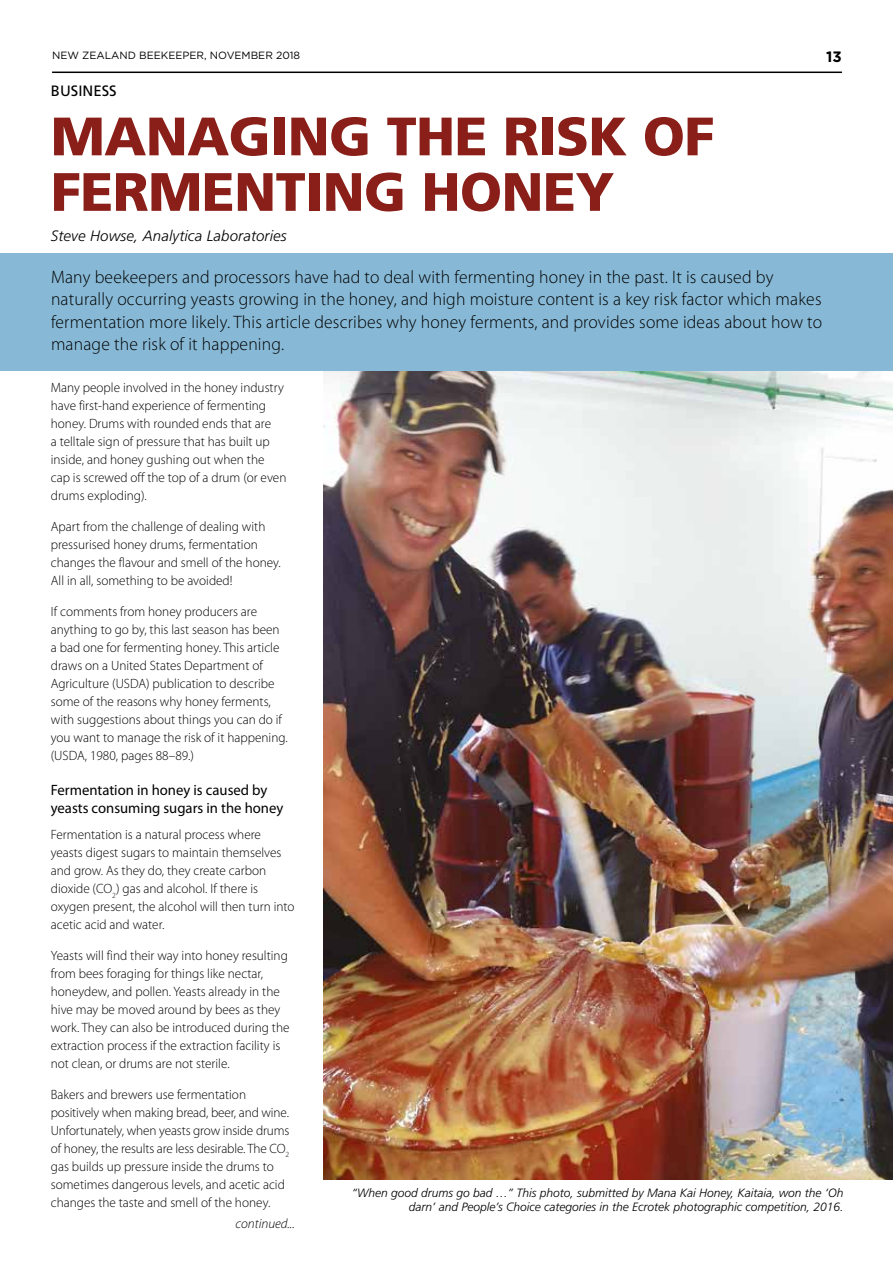
<style>
.page{position:relative;width:893px;height:1263px;background:#fff}
.page>*{position:absolute;margin:0;border:0;box-sizing:border-box;transform-origin:0 0}
.t1{font:900 54px/55.5px "Frutiger LT Std";letter-spacing:-.01em;color:#891f18}
.t2{font:300 18px/22.5px "Myriad Pro";letter-spacing:.01em;color:#000}
.t3{font:15px/18px "Myriad Pro";color:#000}
.t4{font:italic 300 15px "Frutiger LT Std";letter-spacing:.01em;color:#000}
.t5{font:15px "Frutiger LT Std";color:#000}
.t6{font:700 15px "Gotham";color:#000}
.t7{font:300 13.5px/18px "Myriad Pro";color:#000}
.t8{font:italic 300 13.5px "Myriad Pro";color:#000}
.t9{font:italic 300 12px/14.4px "Frutiger LT Std";color:#000;text-align:right}
.t10{font:10.5px "Gotham";color:#000}
</style>
<div class="page">
<hr style="left:52px;top:72px;width:790px;height:1px;background:#000">
<img style="left:324px;top:371px;width:569px;height:808px">
<div style="left:0;top:253px;width:893px;height:118px;background:#87b9d6"></div>
<p class="t10" style="left:52px;top:49px;width:250px">NEW ZEALAND BEEKEEPER, NOVEMBER 2018</p>
<p class="t6" style="left:826px;top:47px;width:17px">13</p>
<p class="t5" style="left:51px;top:82px;width:67px">BUSINESS</p>
<h1 class="t1" style="left:51px;top:109px;width:665px">MANAGING THE RISK OF<br>FERMENTING HONEY</h1>
<p class="t4" style="left:51px;top:227px;width:237px">Steve Howse, Analytica Laboratories</p>
<p class="t2" style="left:51px;top:265px;width:773px">Many beekeepers and processors have had to deal with fermenting honey in the past. It is caused by naturally occurring yeasts growing in the honey, and high moisture content is a key risk factor which makes fermentation more likely. This article describes why honey ferments, and provides some ideas about how to manage the risk of it happening.</p>
<p class="t7" style="left:51px;top:379px;width:237px">Many people involved in the honey industry have first-hand experience of fermenting honey. Drums with rounded ends that are<br>a telltale sign of pressure that has built up inside, and honey gushing out when the cap is screwed off the top of a drum (or even drums exploding).</p>
<p class="t7" style="left:51px;top:517px;width:232px">Apart from the challenge of dealing with pressurised honey drums, fermentation changes the flavour and smell of the honey.<br>All in all, something to be avoided!</p>
<p class="t7" style="left:51px;top:602px;width:238px">If comments from honey producers are anything to go by, this last season has been a bad one for fermenting honey. This article draws on a United States Department of Agriculture (USDA) publication to describe some of the reasons why honey ferments, with suggestions about things you can do if you want to manage the risk of it happening. (USDA, 1980, pages 88–89.)</p>
<p class="t3" style="left:51px;top:780px;width:234px">Fermentation in honey is caused by yeasts consuming sugars in the honey</p>
<p class="t7" style="left:51px;top:826px;width:245px">Fermentation is a natural process where yeasts digest sugars to maintain themselves and grow. As they do, they create carbon dioxide (CO<sub>2</sub>) gas and alcohol. If there is oxygen present, the alcohol will then turn into acetic acid and water.</p>
<p class="t7" style="left:51px;top:946px;width:240px">Yeasts will find their way into honey resulting from bees foraging for things like nectar, honeydew, and pollen. Yeasts already in the hive may be moved around by bees as they work. They can also be introduced during the extraction process if the extraction facility is not clean, or drums are not sterile.</p>
<p class="t7" style="left:51px;top:1085px;width:240px">Bakers and brewers use fermentation positively when making bread, beer, and wine.<br>Unfortunately, when yeasts grow inside drums of honey, the results are less desirable. The CO<sub>2 </sub>gas builds up pressure inside the drums to sometimes dangerous levels, and acetic acid changes the taste and smell of the honey.</p>
<p class="t8" style="left:236px;top:1216px;width:61px">continued...</p>
<p class="t9" style="left:352px;top:1185px;width:493px">“When good drums go bad …” This photo, submitted by Mana Kai Honey, Kaitaia, won the ‘Oh darn’ and People’s Choice categories in the Ecrotek photographic competition, 2016.</p>
</div>
